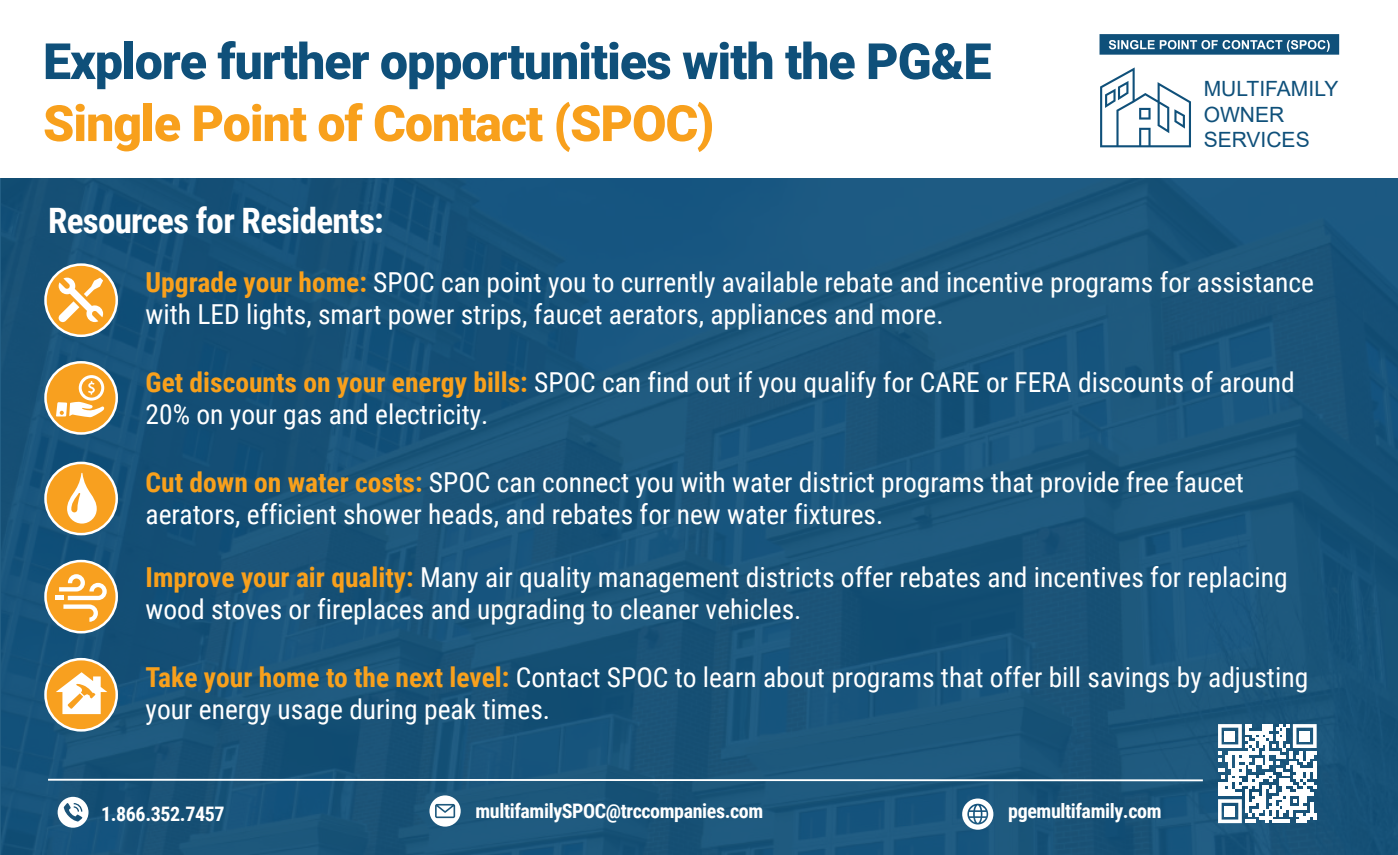
<style>
.page{position:relative;width:1398px;height:855px;background:#fff}
.page>*{position:absolute;margin:0;border:0;box-sizing:border-box;transform-origin:0 0}
.t1{font:900 50px "Roboto";letter-spacing:-.02em;color:#0f507a}
.t2{font:900 50px "Roboto";letter-spacing:-.02em;color:#f8a01c}
.t3{font:700 35px "Roboto Condensed";letter-spacing:-.02em;color:#fff}
.t4{font:27.5px/32px "Roboto Condensed";color:#fff}
.t5{font:21px/25.2px "Arial";color:#0f507a}
.t6{font:700 20px "Roboto Condensed";letter-spacing:-.02em;color:#fff}
.s1{font-weight:700;color:#f8a01c}
</style>
<div class="page">
<div style="left:0;top:178px;width:1398px;height:677px;background:#19547a"></div>
<svg style="left:1099px;top:34px;width:240px;height:21px"></svg>
<svg style="left:1100px;top:67px;width:91px;height:80px"></svg>
<svg style="left:45px;top:659px;width:72px;height:71px;fill:#f8a01f"></svg>
<div style="left:44px;top:658px;width:74px;height:74px;border:2px solid #fff;border-radius:50%"></div>
<svg style="left:56px;top:672px;width:51px;height:42px"></svg>
<svg style="left:45px;top:561px;width:72px;height:71px"></svg>
<div style="left:44px;top:560px;width:74px;height:73px;border:2px solid #fff;border-radius:50%"></div>
<svg style="left:55px;top:574px;width:52px;height:48px"></svg>
<div style="left:45px;top:463px;width:72px;height:71px;background:#f8a01f;border-radius:50%"></div>
<div style="left:44px;top:462px;width:74px;height:73px;border:2px solid #fff;border-radius:50%"></div>
<svg style="left:67px;top:473px;width:30px;height:51px"></svg>
<svg style="left:45px;top:265px;width:72px;height:71px;fill:#f8a01f"></svg>
<div style="left:44px;top:263px;width:74px;height:74px;border:2px solid #fff;border-radius:50%"></div>
<svg style="left:59px;top:278px;width:44px;height:44px"></svg>
<svg style="left:45px;top:362px;width:72px;height:71px;fill:#f8a01f"></svg>
<div style="left:44px;top:361px;width:74px;height:74px;border:2px solid #fff;border-radius:50%"></div>
<svg style="left:56px;top:375px;width:49px;height:43px"></svg>
<svg style="left:1218px;top:724px;width:98px;height:99px"></svg>
<div style="left:1224px;top:731px;width:11px;height:10px;background:#fff"></div>
<div style="left:1299px;top:731px;width:10px;height:10px;background:#fff"></div>
<div style="left:1224px;top:806px;width:11px;height:10px;background:#fff"></div>
<svg style="left:58px;top:797px;width:30px;height:31px"></svg>
<svg style="left:962px;top:799px;width:31px;height:31px"></svg>
<svg style="left:429px;top:795px;width:32px;height:32px"></svg>
<hr style="left:48px;top:779px;width:1154px;height:2px;background:#fff">
<h1 class="t1" style="left:43px;top:26px;width:950px">Explore further opportunities with the PG&amp;E</h1>
<h1 class="t2" style="left:43px;top:88px;width:673px">Single Point of Contact (SPOC)</h1>
<p class="t3" style="left:48px;top:196px;width:337px">Resources for Residents:</p>
<p class="t5" style="left:1203px;top:76px;width:136px">MULTIFAMILY<br>OWNER<br>SERVICES</p>
<p class="t4" style="left:146px;top:265px;width:1170px"><span class="s1">Upgrade your home:</span> SPOC can point you to currently available rebate and incentive programs for assistance with LED lights, smart power strips, faucet aerators, appliances and more.</p>
<p class="t4" style="left:146px;top:365px;width:1150px"><span class="s1">Get discounts on your energy bills:</span> SPOC can find out if you qualify for CARE or FERA discounts of around<br>20% on your gas and electricity.</p>
<p class="t4" style="left:146px;top:465px;width:1100px"><span class="s1">Cut down on water costs:</span> SPOC can connect you with water district programs that provide free faucet aerators, efficient shower heads, and rebates for new water fixtures.</p>
<p class="t4" style="left:146px;top:560px;width:1143px"><span class="s1">Improve your air quality:</span> Many air quality management districts offer rebates and incentives for replacing wood stoves or fireplaces and upgrading to cleaner vehicles.</p>
<p class="t4" style="left:146px;top:660px;width:1164px"><span class="s1">Take your home to the next level:</span> Contact SPOC to learn about programs that offer bill savings by adjusting your energy usage during peak times.</p>
<p class="t6" style="left:101px;top:800px;width:125px">1.866.352.7457</p>
<p class="t6" style="left:475px;top:796px;width:289px">multifamilySPOC@trccompanies.com</p>
<p class="t6" style="left:1008px;top:796px;width:155px">pgemultifamily.com</p>
</div>
